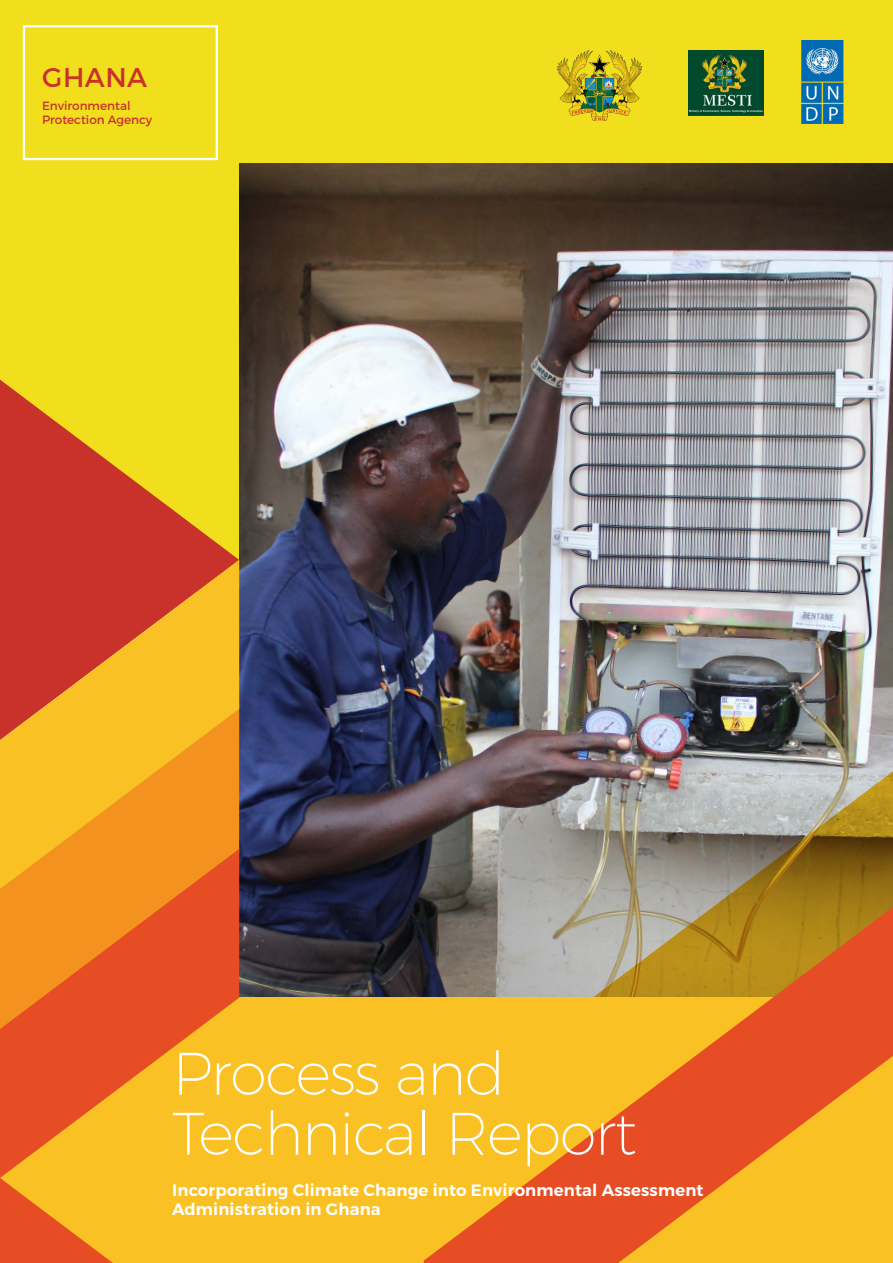
<style>
.page{position:relative;width:893px;height:1263px;background:#fff}
.page>*{position:absolute;margin:0;border:0;box-sizing:border-box;transform-origin:0 0}
.t1{font:200 60px "Montserrat";letter-spacing:-.025em;color:#fff}
.H1_-_title{font:27px "Montserrat";letter-spacing:.02em;color:#c9312b}
.H1_-_title-2{font:600 16.5px/19.8px "Montserrat";letter-spacing:.01em;color:#fff}
.H1_-_title-3{font:12px/14.4px "Montserrat";color:#c9312b}
</style>
<div class="page">
<div style="left:0;top:0;width:893px;height:592px;background:#f1df1e"></div>
<img style="left:239px;top:164px;width:654px;height:833px">
<img style="left:591px;top:727px;width:302px;height:180px">
<div style="left:0;top:997px;width:893px;height:266px;background:#fac124"></div>
<svg style="left:424px;top:907px;width:469px;height:356px"></svg>
<svg style="left:0;top:380px;width:239px;height:180px"></svg>
<svg style="left:0;top:560px;width:239px;height:289px;background:#e98b25"></svg>
<svg style="left:0;top:849px;width:239px;height:329px"></svg>
<svg style="left:0;top:1178px;width:113px;height:85px"></svg>
<div style="left:23px;top:25px;width:195px;height:135px;border:2px solid #fff"></div>
<img style="left:801px;top:40px;width:43px;height:84px">
<img style="left:689px;top:50px;width:74px;height:65px">
<img style="left:557px;top:50px;width:85px;height:71px">
<p class="H1_-_title" style="left:42px;top:61px;width:106px">GHANA</p>
<p class="H1_-_title-3" style="left:42px;top:98px;width:112px">Environmental<br>Protection Agency</p>
<p class="t1" style="left:172px;top:1037px;width:334px">Process and</p>
<p class="t1" style="left:172px;top:1097px;width:466px">Technical Report</p>
<p class="H1_-_title-2" style="left:172px;top:1180px;width:533px">Incorporating Climate Change into Environmental Assessment<br>Administration in Ghana</p>
</div>
